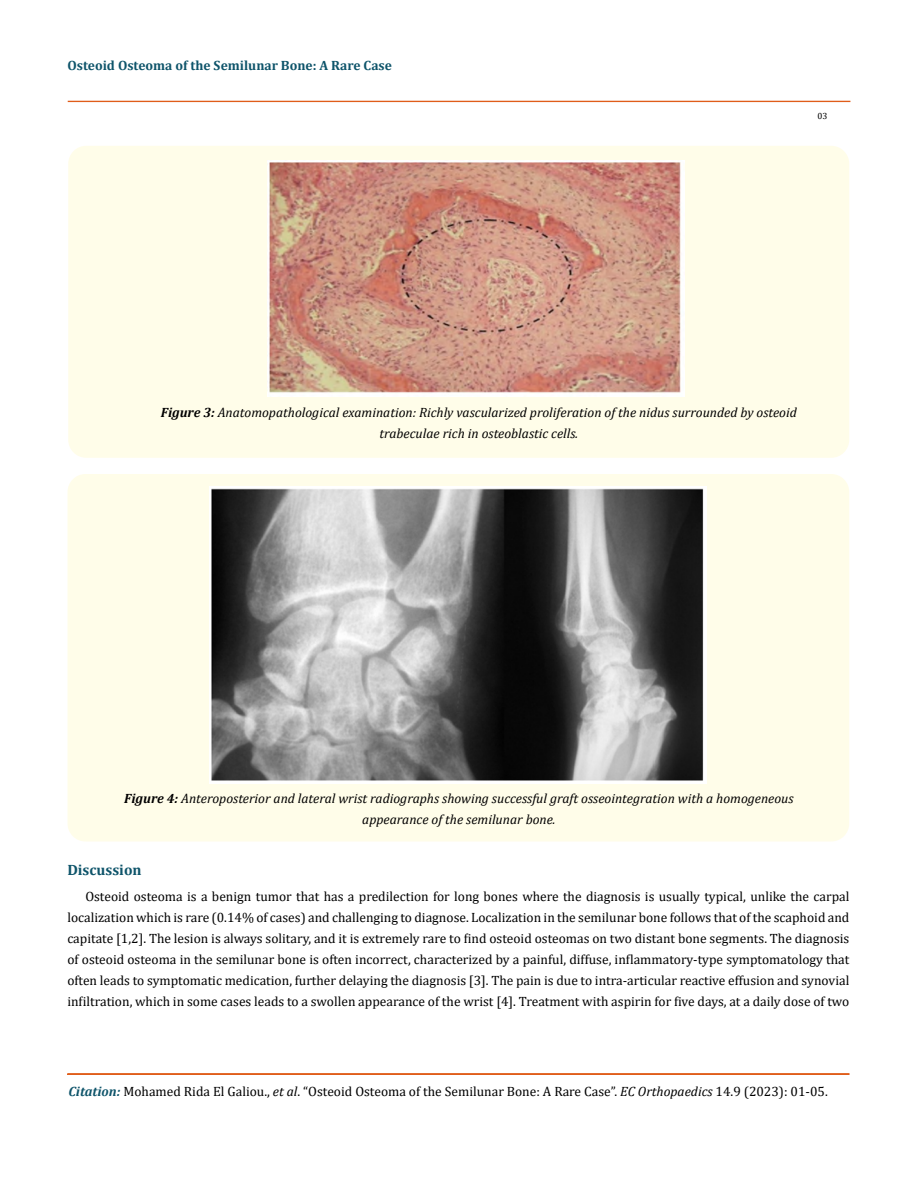
<style>
.page{position:relative;width:917px;height:1188px;background:#fff}
.page>*{position:absolute;margin:0;border:0;box-sizing:border-box;transform-origin:0 0}
.t1{font:700 15px "Cambria";color:#0e546a}
.t2{font:13.5px/21px "Cambria";color:#000;text-align:justify}
.t3{font:italic 13.5px/21px "Cambria";color:#000;text-align:center}
.t4{font:700 13.5px "Cambria";color:#0e546a}
.t5{font:9px "Cambria";color:#000}
.s1{font-weight:700}
.s2{font-weight:700;font-style:italic;color:#0e546a}
.s3{font-style:italic}
</style>
<div class="page">
<div style="left:68px;top:101px;width:782px;height:1px;border:1px solid #e05d1a"></div>
<div style="left:67px;top:1074px;width:782px;height:1px;border:1px solid #e05d1a"></div>
<div style="left:68px;top:146px;width:781px;height:312px;background:#fffde9;border-radius:18px"></div>
<img style="left:267px;top:160px;width:417px;height:237px">
<div style="left:68px;top:474px;width:781px;height:368px;background:#fffde9;border-radius:18px"></div>
<img style="left:209px;top:486px;width:498px;height:298px">
<p class="t4" style="left:68px;top:56px;width:326px">Osteoid Osteoma of the Semilunar Bone: A Rare Case</p>
<p class="t5" style="left:817px;top:110px;width:11px">03</p>
<p class="t3" style="left:161px;top:401px;width:637px"><span class="s1">Figure 3:</span> Anatomopathological examination: Richly vascularized proliferation of the nidus surrounded by osteoid trabeculae rich in osteoblastic cells.</p>
<p class="t3" style="left:124px;top:788px;width:671px"><span class="s1">Figure 4:</span> Anteroposterior and lateral wrist radiographs showing successful graft osseointegration with a homogeneous appearance of the semilunar bone.</p>
<p class="t1" style="left:67px;top:860px;width:76px">Discussion</p>
<p class="t2" style="left:67px;top:886px;width:783px;text-indent:18px">Osteoid osteoma is a benign tumor that has a predilection for long bones where the diagnosis is usually typical, unlike the carpal localization which is rare (0.14% of cases) and challenging to diagnose. Localization in the semilunar bone follows that of the scaphoid and capitate [1,2]. The lesion is always solitary, and it is extremely rare to find osteoid osteomas on two distant bone segments. The diagnosis of osteoid osteoma in the semilunar bone is often incorrect, characterized by a painful, diffuse, inflammatory-type symptomatology that often leads to symptomatic medication, further delaying the diagnosis [3]. The pain is due to intra-articular reactive effusion and synovial infiltration, which in some cases leads to a swollen appearance of the wrist [4]. Treatment with aspirin for five days, at a daily dose of two</p>
<p class="t2" style="left:68px;top:1081px;width:760px"><span class="s2">Citation:</span> Mohamed Rida El Galiou., <span class="s3">et al</span>. “Osteoid Osteoma of the Semilunar Bone: A Rare Case”. <span class="s3">EC Orthopaedics</span> 14.9 (2023): 01-05.</p>
</div>
